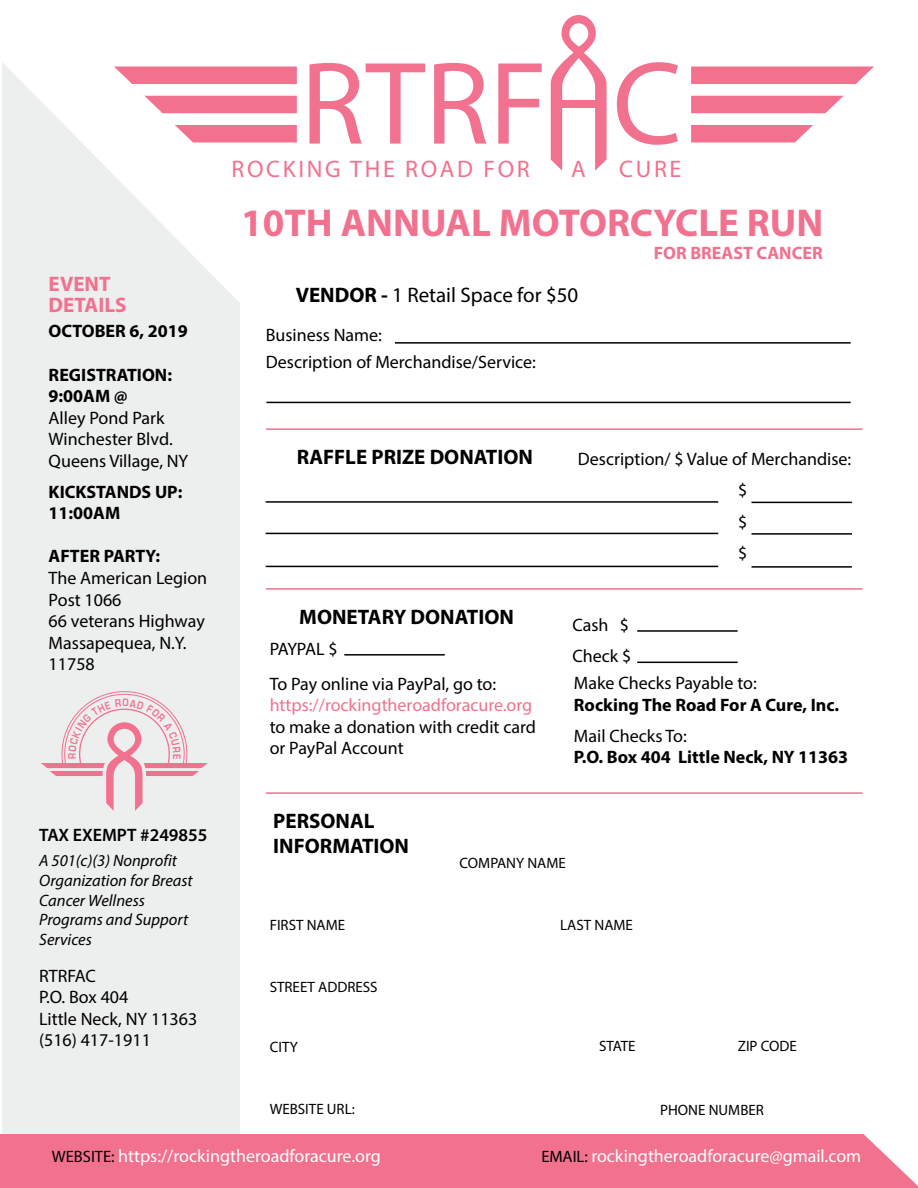
<style>
.page{position:relative;width:918px;height:1188px;background:#fff}
.page>*{position:absolute;margin:0;border:0;box-sizing:border-box;transform-origin:0 0}
.t1{font:700 39px "Myriad Pro";color:#f2718e}
.t2{font:24px "Myriad Pro";letter-spacing:.11em;color:#f2718e}
.t3{font:700 21px/25.2px "Myriad Pro";color:#000}
.t4{font:21px "Myriad Pro";color:#000}
.t5{font:700 21px/21.6px "Myriad Pro";color:#f2718e}
.t6{font:18px/21.6px "Myriad Pro";color:#000}
.t7{font:700 18px/21.6px "Myriad Pro";color:#000}
.t8{font:18px "Myriad Pro";color:#fff}
.t9{font:18px "Myriad Pro";color:#f2718e}
.t10{font:600 18px "Myriad Pro";color:#000}
.t11{font:700 18px "Myriad Pro";color:#f2718e}
.t12{font:italic 16.5px/19.8px "Myriad Pro";color:#000}
.t13{font:15px "Myriad Pro";color:#000}
.s1{font-weight:700}
.s2{font-size:16.5px;color:#000}
</style>
<div class="page">
<div style="left:691px;top:67px;width:183px;height:17px;background:#f2718e"></div>
<svg style="left:691px;top:125px;width:122px;height:17px;background:#f27b96"></svg>
<div style="left:691px;top:96px;width:152px;height:17px;background:#f2718e"></div>
<svg style="left:617px;top:62px;width:61px;height:83px"></svg>
<svg style="left:551px;top:15px;width:56px;height:156px"></svg>
<svg style="left:498px;top:64px;width:44px;height:80px"></svg>
<svg style="left:434px;top:63px;width:53px;height:81px"></svg>
<svg style="left:310px;top:63px;width:115px;height:81px"></svg>
<svg style="left:240px;top:67px;width:57px;height:17px"></svg>
<svg style="left:240px;top:125px;width:57px;height:17px"></svg>
<svg style="left:240px;top:96px;width:57px;height:17px"></svg>
<svg style="left:2px;top:62px;width:238px;height:1072px;background:#eeeded"></svg>
<hr style="left:266px;top:428px;width:597px;height:2px;background:#f2718e">
<hr style="left:266px;top:588px;width:597px;height:2px;background:#f2718e">
<hr style="left:266px;top:792px;width:597px;height:2px;background:#f2718e">
<hr style="left:266px;top:501px;width:452px;height:2px;background:#000">
<hr style="left:395px;top:342px;width:456px;height:2px;background:#000">
<hr style="left:266px;top:402px;width:585px;height:1px;background:#000">
<hr style="left:752px;top:502px;width:100px;height:1px;background:#000">
<hr style="left:344px;top:654px;width:101px;height:2px;background:#000">
<hr style="left:637px;top:662px;width:101px;height:1px;background:#000">
<hr style="left:637px;top:630px;width:101px;height:2px;background:#000">
<div style="left:0;top:1134px;width:918px;height:54px;background:#f2718e"></div>
<hr style="left:266px;top:533px;width:452px;height:1px;background:#000">
<hr style="left:752px;top:533px;width:100px;height:2px;background:#000">
<hr style="left:266px;top:566px;width:452px;height:1px;background:#000">
<hr style="left:752px;top:566px;width:100px;height:2px;background:#000">
<svg style="left:41px;top:691px;width:167px;height:120px;background:#eddadf"></svg>
<h2 class="t2" style="left:232px;top:154px;width:300px">ROCKING THE ROAD FOR</h2>
<h2 class="t2" style="left:571px;top:154px;width:16px">A</h2>
<h2 class="t2" style="left:619px;top:154px;width:64px">CURE</h2>
<h1 class="t1" style="left:241px;top:198px;width:584px">10TH ANNUAL MOTORCYCLE RUN</h1>
<p class="t5" style="left:49px;top:272px;width:79px">EVENT<br>DETAILS</p>
<p class="t7" style="left:49px;top:320px;width:141px">OCTOBER 6, 2019</p>
<p class="t7" style="left:49px;top:363px;width:125px">REGISTRATION:<br>9:00AM @</p>
<p class="t6" style="left:49px;top:407px;width:141px">Alley Pond Park<br>Winchester Blvd.<br>Queens Village, NY</p>
<p class="t7" style="left:49px;top:480px;width:135px">KICKSTANDS UP:<br>11:00AM</p>
<p class="t7" style="left:49px;top:545px;width:113px">AFTER PARTY:</p>
<p class="t6" style="left:49px;top:567px;width:160px">The American Legion<br>Post 1066<br>66 veterans Highway<br>Massapequea, N.Y.<br>11758</p>
<p class="t10" style="left:39px;top:823px;width:170px">TAX EXEMPT #249855</p>
<p class="t12" style="left:39px;top:850px;width:155px">A 501(c)(3) Nonprofit<br>Organization for Breast<br>Cancer Wellness<br>Programs and Support<br>Services</p>
<p class="t6" style="left:39px;top:964px;width:160px">RTRFAC<br>P.O. Box 404<br>Little Neck, NY 11363 (516) 417-1911</p>
<p class="t4" style="left:296px;top:282px;width:284px"><span class="s1">VENDOR -</span> 1 Retail Space for $50</p>
<p class="t6" style="left:266px;top:324px;width:118px">Business Name:</p>
<p class="t6" style="left:266px;top:351px;width:272px">Description of Merchandise/Service:</p>
<p class="t11" style="left:654px;top:241px;width:171px">FOR BREAST CANCER</p>
<p class="t3" style="left:297px;top:443px;width:238px">RAFFLE PRIZE DONATION</p>
<p class="t3" style="left:299px;top:604px;width:216px">MONETARY DONATION</p>
<p class="t6" style="left:578px;top:448px;width:275px">Description/ $ Value of Merchandise:</p>
<p class="t6" style="left:572px;top:614px;width:58px">Cash $</p>
<p class="t6" style="left:738px;top:474px;width:11px;line-height:31.5px;text-align:justify">$ $ $</p>
<p class="t6" style="left:270px;top:638px;width:69px">PAYPAL $</p>
<p class="t6" style="left:572px;top:645px;width:61px">Check $</p>
<p class="t6" style="left:270px;top:673px;width:228px">To Pay online via PayPal, go to:</p>
<p class="t9" style="left:270px;top:694px;width:264px">https://rockingtheroadforacure.org</p>
<p class="t6" style="left:270px;top:716px;width:268px">to make a donation with credit card or PayPal Account</p>
<p class="t6" style="left:574px;top:672px;width:184px">Make Checks Payable to:</p>
<p class="t7" style="left:574px;top:694px;width:267px">Rocking The Road For A Cure, Inc.</p>
<p class="t6" style="left:574px;top:725px;width:114px">Mail Checks To:</p>
<p class="t7" style="left:574px;top:746px;width:276px">P.O. Box 404 Little Neck, NY 11363</p>
<p class="t3" style="left:273px;top:808px;width:137px">PERSONAL<br>INFORMATION</p>
<p class="t13" style="left:460px;top:853px;width:108px">COMPANY NAME</p>
<p class="t13" style="left:270px;top:916px;width:77px">FIRST NAME</p>
<p class="t13" style="left:560px;top:916px;width:74px">LAST NAME</p>
<p class="t13" style="left:270px;top:978px;width:109px">STREET ADDRESS</p>
<p class="t13" style="left:270px;top:1038px;width:30px">CITY</p>
<p class="t13" style="left:599px;top:1037px;width:38px">STATE</p>
<p class="t13" style="left:738px;top:1037px;width:61px">ZIP CODE</p>
<p class="t13" style="left:270px;top:1100px;width:87px">WEBSITE URL:</p>
<p class="t13" style="left:660px;top:1100px;width:105px">PHONE NUMBER</p>
<p class="t8" style="left:52px;top:1145px;width:330px"><span class="s2">WEBSITE:</span> https://rockingtheroadforacure.org</p>
<p class="t8" style="left:541px;top:1145px;width:321px"><span class="s2">EMAIL:</span> rockingtheroadforacure@gmail.com</p>
</div>
